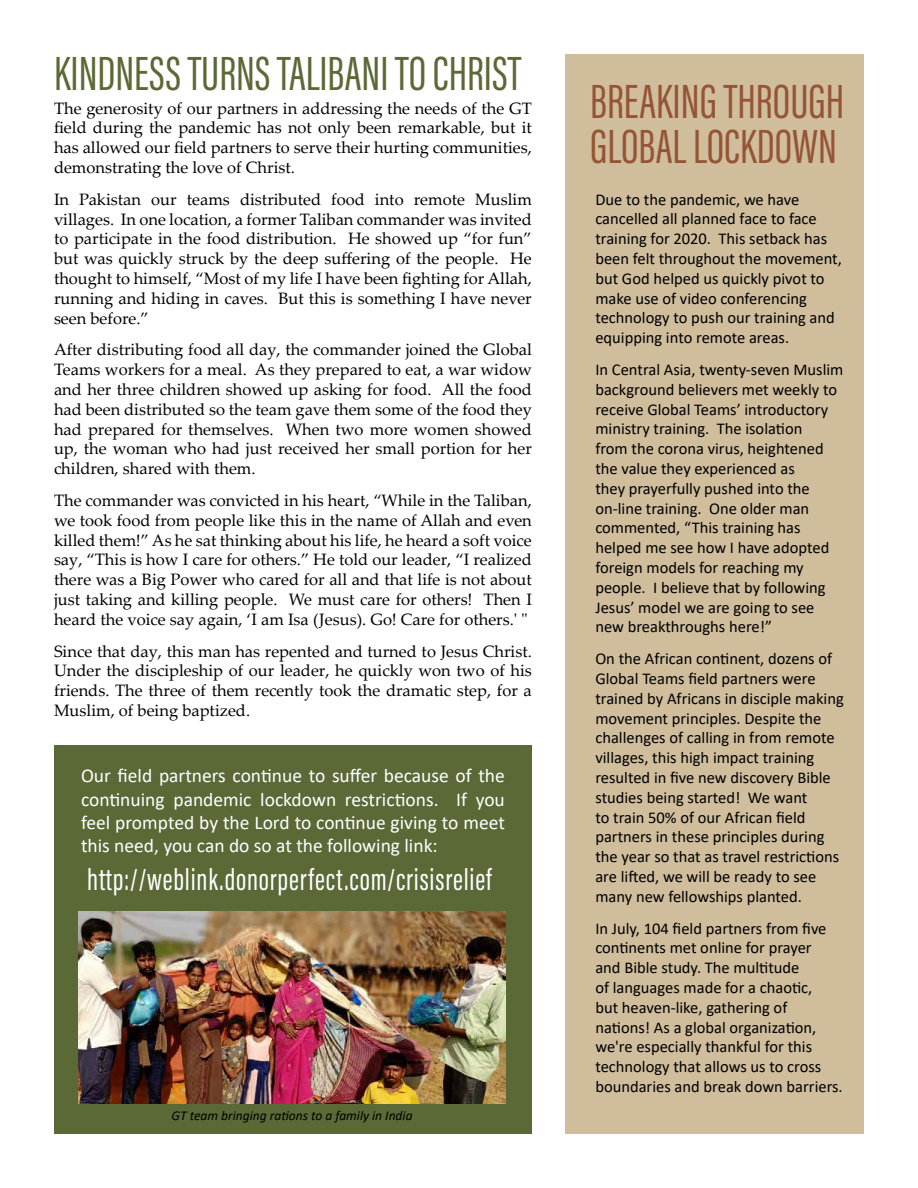
<style>
.page{position:relative;width:918px;height:1188px;background:#fff}
.page>*{position:absolute;margin:0;border:0;box-sizing:border-box;transform-origin:0 0}
.t1{font:49.5px "Acumin Pro Extra Cond";color:#5a6936}
.t2{font:49.5px/45px "Acumin Pro Extra Cond";color:#955436}
.t3{font:31.5px "Acumin Pro Extra Cond";letter-spacing:.025em;color:#fff}
.t4{font:19.5px/23.4px "Calibri";color:#fff;text-align:justify}
.t5{font:16.5px/19.8px "Palatino Linotype";color:#000;text-align:justify}
.t6{font:16.5px/19.8px "Calibri";color:#000}
.t7{font:italic 13.5px "Calibri";color:#000}
</style>
<div class="page">
<div style="left:566px;top:54px;width:298px;height:1080px;background:#cfbd9c"></div>
<div style="left:54px;top:745px;width:478px;height:389px;background:#5a6936"></div>
<img style="left:79px;top:912px;width:427px;height:192px">
<h1 class="t1" style="left:54px;top:44px;width:469px">KINDNESS TURNS TALIBANI TO CHRIST</h1>
<p class="t5" style="left:54px;top:97px;width:479px">The generosity of our partners in addressing the needs of the GT field during the pandemic has not only been remarkable, but it has allowed our field partners to serve their hurting communities, demonstrating the love of Christ.</p>
<p class="t5" style="left:54px;top:189px;width:479px">In Pakistan our teams distributed food into remote Muslim villages. In one location, a former Taliban commander was invited to participate in the food distribution. He showed up “for fun” but was quickly struck by the deep suffering of the people. He thought to himself, “Most of my life I have been fighting for Allah, running and hiding in caves. But this is something I have never seen before.”</p>
<p class="t5" style="left:54px;top:339px;width:479px">After distributing food all day, the commander joined the Global Teams workers for a meal. As they prepared to eat, a war widow and her three children showed up asking for food. All the food had been distributed so the team gave them some of the food they had prepared for themselves. When two more women showed up, the woman who had just received her small portion for her children, shared with them.</p>
<p class="t5" style="left:54px;top:490px;width:479px">The commander was convicted in his heart, “While in the Taliban, we took food from people like this in the name of Allah and even killed them!” As he sat thinking about his life, he heard a soft voice say, “This is how I care for others.” He told our leader, “I realized there was a Big Power who cared for all and that life is not about just taking and killing people. We must care for others! Then I heard the voice say again, ‘I am Isa (Jesus). Go! Care for others.' "</p>
<p class="t5" style="left:54px;top:640px;width:479px">Since that day, this man has repented and turned to Jesus Christ.<br>Under the discipleship of our leader, he quickly won two of his friends. The three of them recently took the dramatic step, for a Muslim, of being baptized.</p>
<p class="t4" style="left:81px;top:763px;width:425px">Our field partners continue to suffer because of the continuing pandemic lockdown restrictions. If you feel prompted by the Lord to continue giving to meet this need, you can do so at the following link:</p>
<h2 class="t3" style="left:87px;top:860px;width:406px">http://weblink.donorperfect.com/crisisrelief</h2>
<p class="t7" style="left:172px;top:1107px;width:242px">GT team bringing rations to a family in India</p>
<h1 class="t2" style="left:590px;top:79px;width:256px">BREAKING THROUGH<br>GLOBAL LOCKDOWN</h1>
<p class="t6" style="left:595px;top:189px;width:248px">Due to the pandemic, we have cancelled all planned face to face training for 2020. This setback has been felt throughout the movement, but God helped us quickly pivot to make use of video conferencing technology to push our training and equipping into remote areas.</p>
<p class="t6" style="left:595px;top:359px;width:250px">In Central Asia, twenty-seven Muslim background believers met weekly to receive Global Teams’ introductory ministry training. The isolation<br>from the corona virus, heightened the value they experienced as<br>they prayerfully pushed into the on-line training. One older man commented, “This training has helped me see how I have adopted foreign models for reaching my people. I believe that by following<br>Jesus’ model we are going to see new breakthroughs here!”</p>
<p class="t6" style="left:595px;top:648px;width:250px">On the African continent, dozens of Global Teams field partners were trained by Africans in disciple making movement principles. Despite the challenges of calling in from remote villages, this high impact training resulted in five new discovery Bible studies being started! We want<br>to train 50% of our African field partners in these principles during the year so that as travel restrictions are lifted, we will be ready to see many new fellowships planted.</p>
<p class="t6" style="left:595px;top:918px;width:249px">In July, 104 field partners from five continents met online for prayer<br>and Bible study. The multitude<br>of languages made for a chaotic,<br>but heaven-like, gathering of nations! As a global organization, we're especially thankful for this technology that allows us to cross boundaries and break down barriers.</p>
</div>
